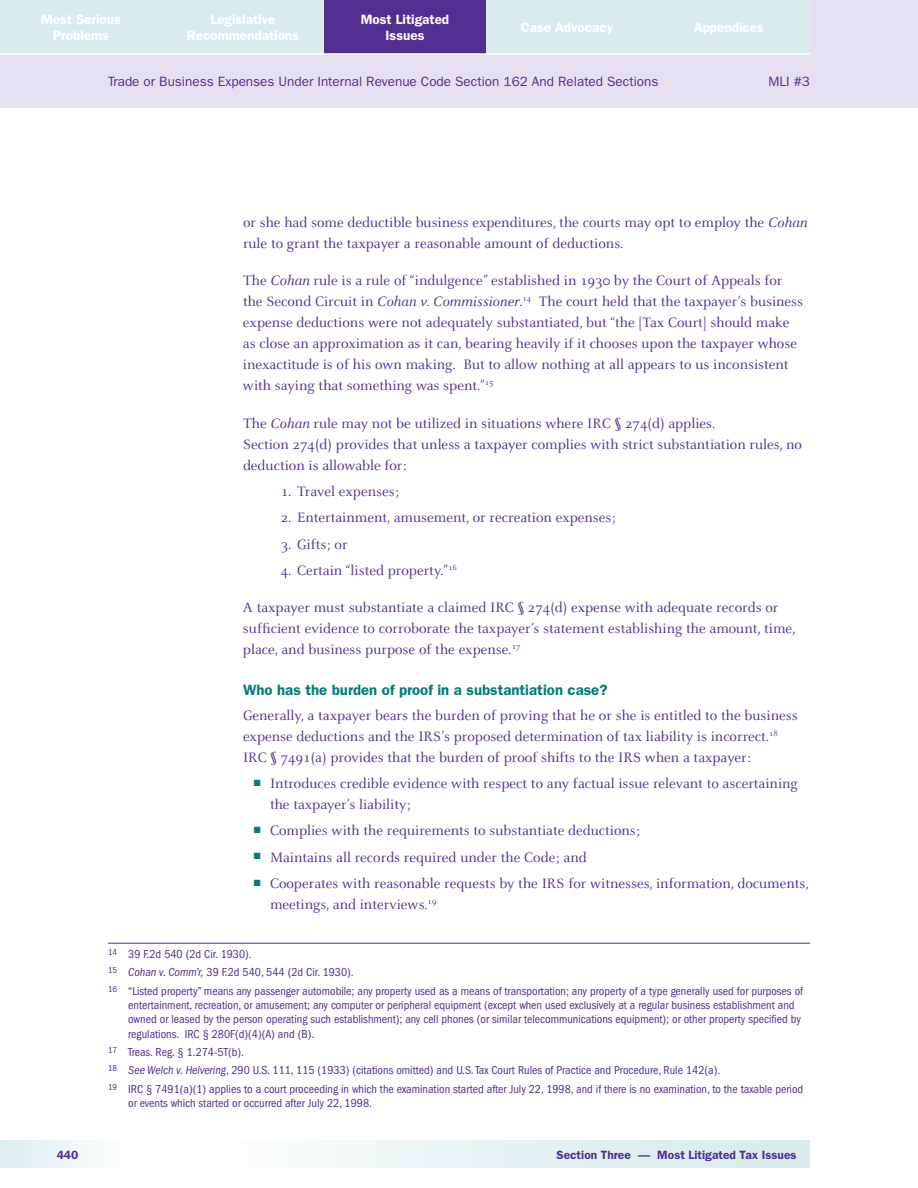
<style>
.page{position:relative;width:918px;height:1188px;background:#fff}
.page>*{position:absolute;margin:0;border:0;box-sizing:border-box;transform-origin:0 0}
.t1{font:15px/21px "Celeste";color:#522e91}
.t2{font:600 13.5px/16.5px "Franklin Gothic";color:#fff;text-align:center}
.t3{font:13.5px "Franklin Gothic";color:#522e91}
.t4{font:condensed 12px/18.3px "Franklin Gothic";color:#522e91}
.t5{font:600 12px "Franklin Gothic";color:#522e91}
.s1{font-style:italic}
.s2{font-family:"Franklin Gothic";font-weight:600;color:#007e7a}
.s3{color:#007e7a}
</style>
<div class="page">
<div style="left:0;top:0;width:918px;height:108px;background:#e5e0ef"></div>
<svg style="left:324px;top:1141px;width:486px;height:27px;background:#e3f1f0"></svg>
<div style="left:0;top:1141px;width:148px;height:27px;background:linear-gradient(to right,#ddeeed,#fff)"></div>
<div style="left:0;top:0;width:162px;height:54px;background:#d9eceb"></div>
<div style="left:162px;top:0;width:162px;height:54px;background:#d9eceb"></div>
<div style="left:324px;top:0;width:162px;height:54px;background:#522e91"></div>
<div style="left:648px;top:0;width:162px;height:54px;background:#d9eceb"></div>
<div style="left:486px;top:0;width:162px;height:54px;background:#d9eceb"></div>
<hr style="left:0;top:53px;width:810px;height:2px;background:#fff">
<hr style="left:108px;top:943px;width:702px;height:1px;background:#522e91">
<p class="t2" style="left:41px;top:11px;width:81px">Most Serious<br>Problems</p>
<p class="t2" style="left:361px;top:11px;width:90px">Most Litigated<br>Issues</p>
<p class="t2" style="left:521px;top:19px;width:94px">Case Advocacy</p>
<p class="t2" style="left:694px;top:19px;width:71px">Appendices</p>
<p class="t2" style="left:187px;top:11px;width:114px">Legislative<br>Recommendations</p>
<p class="t3" style="left:108px;top:74px;width:552px">Trade or Business Expenses Under Internal Revenue Code Section 162 And Related Sections</p>
<p class="t3" style="left:768px;top:74px;width:43px">MLI #3</p>
<p class="t1" style="left:243px;top:212px;width:566px">or she had some deductible business expenditures, the courts may opt to employ the <span class="s1">Cohan </span>rule to grant the taxpayer a reasonable amount of deductions.</p>
<p class="t1" style="left:243px;top:271px;width:562px">The <span class="s1">Cohan</span> rule is a rule of “indulgence” established in 1930 by the Court of Appeals for the Second Circuit in <span class="s1">Cohan v. Commissioner</span>.<sup>14</sup> The court held that the taxpayer’s business expense deductions were not adequately substantiated, but “the [Tax Court] should make as close an approximation as it can, bearing heavily if it chooses upon the taxpayer whose inexactitude is of his own making. But to allow nothing at all appears to us inconsistent with saying that something was spent.”<sup>15</sup></p>
<p class="t1" style="left:243px;top:413px;width:561px">The <span class="s1">Cohan</span> rule may not be utilized in situations where IRC § 274(d) applies.<br>Section 274(d) provides that unless a taxpayer complies with strict substantiation rules, no deduction is allowable for:</p>
<p class="t1" style="left:281px;top:481px;width:120px">1. Travel expenses;</p>
<p class="t1" style="left:281px;top:508px;width:337px">2. Entertainment, amusement, or recreation expenses;</p>
<p class="t1" style="left:281px;top:534px;width:68px">3. Gifts; or</p>
<p class="t1" style="left:281px;top:560px;width:177px">4. Certain “listed property.”<sup>16</sup></p>
<p class="t1" style="left:243px;top:598px;width:554px">A taxpayer must substantiate a claimed IRC § 274(d) expense with adequate records or sufficient evidence to corroborate the taxpayer’s statement establishing the amount, time, place, and business purpose of the expense.<sup>17</sup></p>
<p class="t1" style="left:243px;top:679px;width:556px;line-height:24.3px"><span class="s2">Who has the burden of proof in a substantiation case?<br></span>Generally, a taxpayer bears the burden of proving that he or she is entitled to the business</p>
<p class="t1" style="left:243px;top:726px;width:536px">expense deductions and the IRS’s proposed determination of tax liability is incorrect.<sup>18<br></sup>IRC § 7491(a) provides that the burden of proof shifts to the IRS when a taxpayer:</p>
<p class="t1" style="left:270px;top:773px;width:529px;text-indent:-16px"><sup>■</sup> Introduces credible evidence with respect to any factual issue relevant to ascertaining the taxpayer’s liability;</p>
<p class="t1" style="left:254px;top:821px;width:388px"><span class="s3">■</span> Complies with the requirements to substantiate deductions;</p>
<p class="t1" style="left:254px;top:847px;width:334px"><span class="s3">■</span> Maintains all records required under the Code; and</p>
<p class="t1" style="left:270px;top:873px;width:540px;text-indent:-16px"><span class="s3">■</span> Cooperates with reasonable requests by the IRS for witnesses, information, documents, meetings, and interviews.<sup>19</sup></p>
<p class="t4" style="left:108px;top:945px;width:697px"><sup>14</sup> 39 F.2d 540 (2d Cir. 1930).<br><sup>15</sup> <span class="s1">Cohan v. Comm’r,</span> 39 F.2d 540, 544 (2d Cir. 1930).<br><sup>16</sup> “Listed property” means any passenger automobile; any property used as a means of transportation; any property of a type generally used for purposes of</p>
<p class="t4" style="left:128px;top:998px;width:674px;line-height:14.4px">entertainment, recreation, or amusement; any computer or peripheral equipment (except when used exclusively at a regular business establishment and owned or leased by the person operating such establishment); any cell phones (or similar telecommunications equipment); or other property specified by regulations. IRC § 280F(d)(4)(A) and (B).</p>
<p class="t4" style="left:108px;top:1043px;width:697px"><sup>17</sup> Treas. Reg. § 1.274-5T(b).<br><sup>18</sup> <span class="s1">See Welch v. Helvering</span>, 290 U.S. 111, 115 (1933) (citations omitted) and U.S. Tax Court Rules of Practice and Procedure, Rule 142(a).<br><sup>19</sup> IRC § 7491(a)(1) applies to a court proceeding in which the examination started after July 22, 1998, and if there is no examination, to the taxable period</p>
<p class="t4" style="left:128px;top:1094px;width:245px">or events which started or occurred after July 22, 1998.</p>
<p class="t5" style="left:57px;top:1148px;width:23px">440</p>
<p class="t5" style="left:557px;top:1148px;width:242px">Section Three — Most Litigated Tax Issues</p>
</div>
